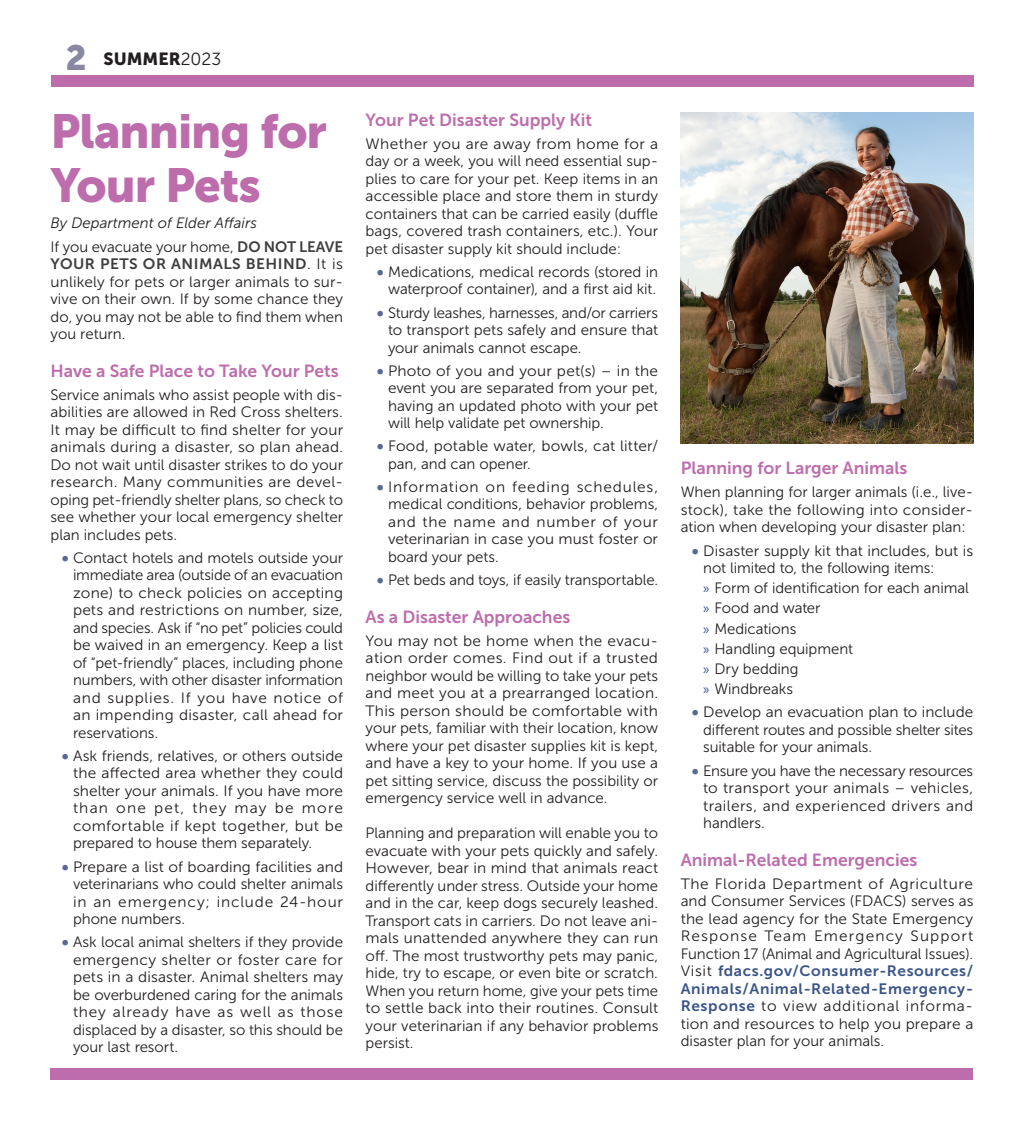
<style>
.page{position:relative;width:1024px;height:1125px;background:#fff}
.page>*{position:absolute;margin:0;border:0;box-sizing:border-box;transform-origin:0 0}
.big_color_head{font:47.5px/53.8px "Museo Sans 900";letter-spacing:-.02em;color:#bd6dac}
.subhead{font:17.5px "Museo Sans 700";color:#bd6dac}
.t1{font:17.5px "Museo Sans 900";color:#231f20}
.Bullet_List_One{font:15px/17.5px "Museo Sans 300";letter-spacing:-.005em;color:#231f20;text-align:justify}
.Subhead_graph{font:15px/17.5px "Museo Sans 300";color:#231f20;text-align:justify}
.New_Basic_Graph{font:15px/17.5px "Museo Sans 300";letter-spacing:.005em;color:#231f20;text-align:justify}
.sub_bullet{font:15px "Museo Sans 300";letter-spacing:-.005em;color:#231f20}
.Author{font:italic 15px "Museo Sans 300";color:#231f20}
.s1{font-size:35px;color:#8988a3}
.s2{font-family:"Museo Sans 300"}
.s3{font-family:"Museo Sans 700";color:#3e3e3f}
.s4{font-family:"Museo Sans 900";color:#576994}
.s5{font-family:"Myriad Pro";color:#3b5589}
.s6{font-family:"Museo Sans 700";color:#3b5589}
</style>
<div class="page">
<img style="left:681px;top:112px;width:292px;height:332px">
<div style="left:51px;top:1069px;width:922px;height:11px;background:#bd6dac"></div>
<div style="left:51px;top:75px;width:922px;height:11px;background:#bd6dac"></div>
<p class="t1" style="left:65px;top:49px;width:157px"><span class="s1">2</span> SUMMER<span class="s2">2023</span></p>
<h1 class="big_color_head" style="left:51px;top:104px;width:278px">Planning for<br>Your Pets</h1>
<p class="Author" style="left:51px;top:215px;width:208px">By Department of Elder Affairs</p>
<p class="Subhead_graph" style="left:51px;top:238px;width:294px">If you evacuate your home, <span class="s3">DO NOT LEAVE YOUR PETS OR ANIMALS BEHIND</span>. It is unlikely for pets or larger animals to sur&shy;vive on their own. If by some chance they do, you may not be able to find them when you return.</p>
<h3 class="subhead" style="left:51px;top:361px;width:290px">Have a Safe Place to Take Your Pets</h3>
<p class="Subhead_graph" style="left:51px;top:386px;width:294px">Service animals who assist people with dis&shy;abilities are allowed in Red Cross shelters.<br>It may be difficult to find shelter for your animals during a disaster, so plan ahead.<br>Do not wait until disaster strikes to do your research. Many communities are devel&shy;oping pet-friendly shelter plans, so check to see whether your local emergency shelter plan includes pets.</p>
<p class="Bullet_List_One" style="left:73px;top:549px;width:272px;text-indent:-11px"><span class="s4">•</span> Contact hotels and motels outside your immediate area (outside of an evacuation zone) to check policies on accepting pets and restrictions on number, size, and species. Ask if “no pet” policies could be waived in an emergency. Keep a list of “pet-friendly” places, including phone numbers, with other disaster information and supplies. If you have notice of an impending disaster, call ahead for reservations.</p>
<p class="Bullet_List_One" style="left:73px;top:747px;width:272px;text-indent:-11px"><span class="s4">•</span> Ask friends, relatives, or others outside the affected area whether they could shelter your animals. If you have more than one pet, they may be more comfortable if kept together, but be prepared to house them separately.</p>
<p class="Bullet_List_One" style="left:73px;top:858px;width:272px;text-indent:-11px"><span class="s4">•</span> Prepare a list of boarding facilities and veterinarians who could shelter animals in an emergency; include 24-hour phone numbers.</p>
<p class="Bullet_List_One" style="left:73px;top:933px;width:272px;text-indent:-11px"><span class="s4">•</span> Ask local animal shelters if they provide emergency shelter or foster care for pets in a disaster. Animal shelters may be overburdened caring for the animals they already have as well as those displaced by a disaster, so this should be your last resort.</p>
<h3 class="subhead" style="left:366px;top:110px;width:228px">Your Pet Disaster Supply Kit</h3>
<p class="Subhead_graph" style="left:366px;top:135px;width:294px">Whether you are away from home for a day or a week, you will need essential sup&shy;plies to care for your pet. Keep items in an accessible place and store them in sturdy containers that can be carried easily (duffle bags, covered trash containers, etc.). Your pet disaster supply kit should include:</p>
<p class="Bullet_List_One" style="left:377px;top:263px;width:283px;text-align:right"><span class="s4">•</span> Medications, medical records (stored in waterproof container), and a first aid kit.</p>
<p class="Bullet_List_One" style="left:388px;top:304px;width:271px;text-indent:-11px"><span class="s4">•</span> Sturdy leashes, harnesses, and/or carriers to transport pets safely and ensure that your animals cannot escape.</p>
<p class="Bullet_List_One" style="left:388px;top:362px;width:272px;text-indent:-11px"><span class="s4">•</span> Photo of you and your pet(s) – in the event you are separated from your pet, having an updated photo with your pet will help validate pet ownership.</p>
<p class="Bullet_List_One" style="left:388px;top:437px;width:271px;text-indent:-11px"><span class="s4">•</span> Food, potable water, bowls, cat litter/ pan, and can opener.</p>
<p class="Bullet_List_One" style="left:388px;top:478px;width:272px;text-indent:-11px"><span class="s4">•</span> Information on feeding schedules, medical conditions, behavior problems, and the name and number of your veterinarian in case you must foster or board your pets.</p>
<p class="Bullet_List_One" style="left:377px;top:571px;width:283px"><span class="s4">•</span> Pet beds and toys, if easily transportable.</p>
<h3 class="subhead" style="left:366px;top:607px;width:206px">As a Disaster Approaches</h3>
<p class="Subhead_graph" style="left:366px;top:632px;width:294px">You may not be home when the evacu&shy;ation order comes. Find out if a trusted neighbor would be willing to take your pets and meet you at a prearranged location.<br>This person should be comfortable with your pets, familiar with their location, know where your pet disaster supplies kit is kept, and have a key to your home. If you use a pet sitting service, discuss the possibility or emergency service well in advance.</p>
<p class="New_Basic_Graph" style="left:366px;top:824px;width:294px">Planning and preparation will enable you to evacuate with your pets quickly and safely.<br>However, bear in mind that animals react differently under stress. Outside your home and in the car, keep dogs securely leashed.<br>Transport cats in carriers. Do not leave ani&shy;mals unattended anywhere they can run off. The most trustworthy pets may panic, hide, try to escape, or even bite or scratch.<br>When you return home, give your pets time to settle back into their routines. Consult your veterinarian if any behavior problems persist.</p>
<h3 class="subhead" style="left:681px;top:459px;width:228px">Planning for Larger Animals</h3>
<p class="Subhead_graph" style="left:681px;top:484px;width:294px">When planning for larger animals (i.e., live&shy;stock), take the following into consider&shy;ation when developing your disaster plan:</p>
<p class="Bullet_List_One" style="left:703px;top:542px;width:271px;text-indent:-11px"><span class="s4">•</span> Disaster supply kit that includes, but is not limited to, the following items:</p>
<p class="sub_bullet" style="left:703px;top:580px;width:267px"><span class="s5">»</span> Form of identification for each animal</p>
<p class="sub_bullet" style="left:703px;top:600px;width:119px"><span class="s5">»</span> Food and water</p>
<p class="sub_bullet" style="left:703px;top:620px;width:95px"><span class="s5">»</span> Medications</p>
<p class="sub_bullet" style="left:703px;top:641px;width:151px"><span class="s5">»</span> Handling equipment</p>
<p class="sub_bullet" style="left:703px;top:661px;width:97px"><span class="s5">»</span> Dry bedding</p>
<p class="sub_bullet" style="left:703px;top:681px;width:91px"><span class="s5">»</span> Windbreaks</p>
<p class="Bullet_List_One" style="left:703px;top:704px;width:272px;text-indent:-11px"><span class="s4">•</span> Develop an evacuation plan to include different routes and possible shelter sites suitable for your animals.</p>
<p class="Bullet_List_One" style="left:703px;top:762px;width:272px;text-indent:-11px"><span class="s4">•</span> Ensure you have the necessary resources to transport your animals – vehicles, trailers, and experienced drivers and handlers.</p>
<h3 class="subhead" style="left:681px;top:850px;width:238px">Animal-Related Emergencies</h3>
<p class="Subhead_graph" style="left:681px;top:875px;width:294px">The Florida Department of Agriculture and Consumer Services (FDACS) serves as the lead agency for the State Emergency Response Team Emergency Support Function 17 (Animal and Agricultural Issues).<br>Visit <span class="s6">fdacs.gov/Consumer-Resources/ Animals/Animal-Related-Emergency-Response</span> to view additional informa&shy;tion and resources to help you prepare a disaster plan for your animals.</p>
</div>
